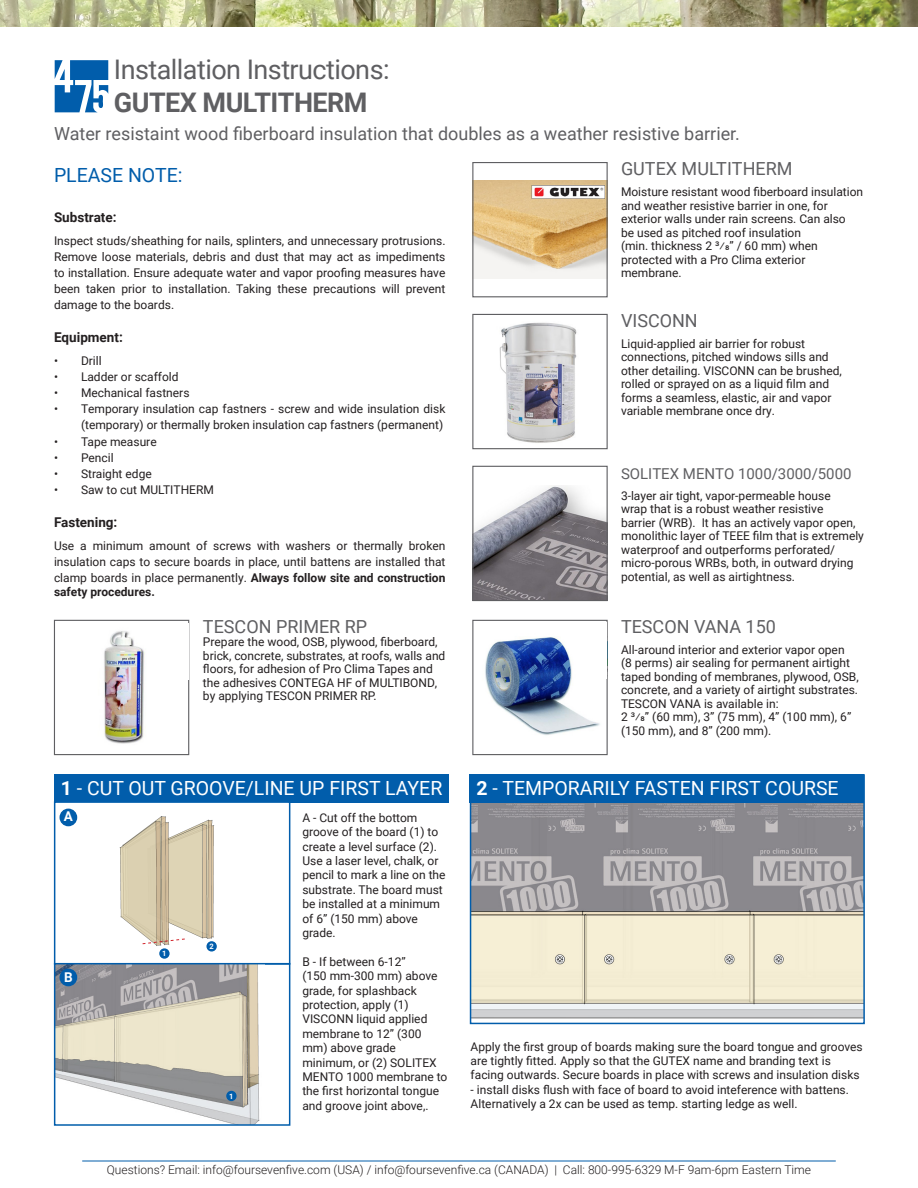
<style>
.page{position:relative;width:918px;height:1188px;background:#fff}
.page>*{position:absolute;margin:0;border:0;box-sizing:border-box;transform-origin:0 0}
.t1{font:27px "Roboto";letter-spacing:-.02em;color:#5f5f62}
.t2{font:700 27px "Roboto";letter-spacing:-.02em;color:#5f5f62}
.t3{font:19.5px "Roboto";color:#fff}
.t4{font:19.5px "Roboto";color:#015dab}
.t5{font:18px "Roboto";color:#5f5f62}
.t6{font:15px "Roboto";color:#5f5f62}
.t7{font:700 13.5px "Roboto";color:#231f20}
.t8{font:700 13.5px "Roboto";color:#fff}
.t9{font:12px/13.5px "Roboto";color:#231f20}
.t10{font:300 12px "Roboto";color:#231f20}
.t11{font:700 12px "Roboto";color:#231f20}
.t12{font:700 7.5px "Roboto";color:#fff}
.s1{font-weight:700}
</style>
<div class="page">
<img style="left:473px;top:803px;width:389px;height:216px">
<div style="left:470px;top:774px;width:395px;height:250px;border:2px solid #015dab"></div>
<div style="left:54px;top:774px;width:394px;height:29px;background:#015dab"></div>
<div style="left:470px;top:774px;width:394px;height:29px;background:#015dab"></div>
<img style="left:59px;top:808px;width:157px;height:150px">
<div style="left:54px;top:801px;width:236px;height:164px;border:2px solid #015dab"></div>
<img style="left:57px;top:966px;width:203px;height:157px">
<div style="left:54px;top:963px;width:236px;height:163px;border:2px solid #015dab"></div>
<div style="left:60px;top:809px;width:16px;height:17px;background:#015dab;border-radius:50%"></div>
<div style="left:60px;top:809px;width:17px;height:17px;border:2px solid #015dab;border-radius:50%"></div>
<div style="left:60px;top:969px;width:16px;height:17px;background:#015dab;border-radius:50%"></div>
<div style="left:60px;top:969px;width:17px;height:17px;border:2px solid #015dab;border-radius:50%"></div>
<svg style="left:142px;top:938px;width:44px;height:7px"></svg>
<div style="left:160px;top:949px;width:9px;height:9px;background:#015dab;border-radius:50%"></div>
<div style="left:159px;top:948px;width:11px;height:11px;border:2px solid #015dab;border-radius:50%"></div>
<div style="left:207px;top:942px;width:9px;height:9px;background:#015dab;border-radius:50%"></div>
<div style="left:206px;top:941px;width:11px;height:11px;border:2px solid #015dab;border-radius:50%"></div>
<div style="left:227px;top:1092px;width:9px;height:8px;background:#015dab;border-radius:50%"></div>
<div style="left:226px;top:1091px;width:11px;height:10px;border:2px solid #015dab;border-radius:50%"></div>
<img style="left:499px;top:322px;width:78px;height:121px">
<div style="left:472px;top:314px;width:136px;height:135px;border:1px solid #5f5f62"></div>
<img style="left:474px;top:180px;width:132px;height:98px">
<div style="left:472px;top:162px;width:136px;height:135px;border:1px solid #5f5f62"></div>
<img style="left:474px;top:486px;width:132px;height:113px">
<div style="left:472px;top:466px;width:136px;height:135px;border:1px solid #5f5f62"></div>
<img style="left:485px;top:637px;width:115px;height:98px">
<div style="left:472px;top:620px;width:136px;height:135px;border:1px solid #5f5f62"></div>
<img style="left:104px;top:631px;width:41px;height:113px">
<div style="left:54px;top:620px;width:135px;height:135px;border:1px solid #5f5f62"></div>
<div style="left:583px;top:622px;width:24px;height:57px;background:#fff"></div>
<div style="left:164px;top:623px;width:24px;height:57px;background:#fff"></div>
<hr style="left:82px;top:1161px;width:754px;height:1px;background:#015dab">
<img style="left:0;top:0;width:918px;height:27px">
<svg style="left:54px;top:60px;width:55px;height:53px"></svg>
<svg style="left:55px;top:60px;width:53px;height:52px"></svg>
<p class="t1" style="left:114px;top:51px;width:277px">Installation Instructions:</p>
<p class="t2" style="left:114px;top:83px;width:255px">GUTEX MULTITHERM</p>
<p class="t5" style="left:54px;top:121px;width:687px">Water resistaint wood fiberboard insulation that doubles as a weather resistive barrier.</p>
<p class="t4" style="left:54px;top:162px;width:130px">PLEASE NOTE:</p>
<p class="t7" style="left:54px;top:207px;width:64px">Substrate:</p>
<p class="t9" style="left:54px;top:232px;width:393px;line-height:16.2px;text-align:justify">Inspect studs/sheathing for nails, splinters, and unnecessary protrusions.<br>Remove loose materials, debris and dust that may act as impediments to installation. Ensure adequate water and vapor proofing measures have been taken prior to installation. Taking these precautions will prevent damage to the boards.</p>
<p class="t7" style="left:54px;top:327px;width:70px">Equipment:</p>
<p class="t9" style="left:54px;top:353px;width:49px">• Drill</p>
<p class="t9" style="left:54px;top:369px;width:126px">• Ladder or scaffold</p>
<p class="t9" style="left:54px;top:386px;width:137px">• Mechanical fastners</p>
<p class="t9" style="left:54px;top:400px;width:393px;line-height:16.2px;text-align:right">• Temporary insulation cap fastners - screw and wide insulation disk (temporary) or thermally broken insulation cap fastners (permanent)</p>
<p class="t9" style="left:54px;top:434px;width:104px">• Tape measure</p>
<p class="t9" style="left:54px;top:450px;width:61px">• Pencil</p>
<p class="t9" style="left:54px;top:467px;width:99px">• Straight edge</p>
<p class="t9" style="left:54px;top:483px;width:161px">• Saw to cut MULTITHERM</p>
<p class="t7" style="left:54px;top:512px;width:65px">Fastening:</p>
<p class="t9" style="left:54px;top:537px;width:393px;line-height:16.2px;text-align:justify">Use a minimum amount of screws with washers or thermally broken insulation caps to secure boards in place, until battens are installed that clamp boards in place permanently. <span class="s1">Always follow site and construction</span></p>
<p class="t11" style="left:54px;top:584px;width:102px">safety procedures.</p>
<p class="t5" style="left:203px;top:614px;width:166px">TESCON PRIMER RP</p>
<p class="t9" style="left:203px;top:635px;width:244px">Prepare the wood, OSB, plywood, fiberboard, brick, concrete, substrates, at roofs, walls and floors, for adhesion of Pro Clima Tapes and the adhesives CONTEGA HF of MULTIBOND, by applying TESCON PRIMER RP.</p>
<p class="t5" style="left:621px;top:156px;width:173px">GUTEX MULTITHERM</p>
<p class="t9" style="left:621px;top:185px;width:244px">Moisture resistant wood fiberboard insulation and weather resistive barrier in one, for exterior walls under rain screens. Can also</p>
<p class="t9" style="left:621px;top:225px;width:182px">be used as pitched roof insulation</p>
<p class="t9" style="left:621px;top:239px;width:198px">(min. thickness 2 3/8” / 60 mm) when protected with a Pro Clima exterior membrane.</p>
<p class="t5" style="left:621px;top:308px;width:78px">VISCONN</p>
<p class="t9" style="left:621px;top:336px;width:222px">Liquid-applied air barrier for robust connections, pitched windows sills and other detailing. VISCONN can be brushed, rolled or sprayed on as a liquid film and forms a seamless, elastic, air and vapor variable membrane once dry.</p>
<p class="t6" style="left:621px;top:463px;width:232px">SOLITEX MENTO 1000/3000/5000</p>
<p class="t9" style="left:621px;top:488px;width:245px">3-layer air tight, vapor-permeable house<br>wrap that is a robust weather resistive<br>barrier (WRB). It has an actively vapor open, monolithic layer of TEEE film that is extremely waterproof and outperforms perforated/ micro-porous WRBs, both, in outward drying potential, as well as airtightness.</p>
<p class="t5" style="left:621px;top:614px;width:156px">TESCON VANA 150</p>
<p class="t9" style="left:621px;top:642px;width:239px">All-around interior and exterior vapor open<br>(8 perms) air sealing for permanent airtight taped bonding of membranes, plywood, OSB, concrete, and a variety of airtight substrates.<br>TESCON VANA is available in:</p>
<p class="t9" style="left:621px;top:710px;width:232px">2 3/8” (60 mm), 3” (75 mm), 4” (100 mm), 6” (150 mm), and 8” (200 mm).</p>
<p class="t3" style="left:61px;top:774px;width:383px"><span class="s1">1</span> - CUT OUT GROOVE/LINE UP FIRST LAYER</p>
<p class="t3" style="left:477px;top:774px;width:364px"><span class="s1">2</span> - TEMPORARILY FASTEN FIRST COURSE</p>
<p class="t9" style="left:302px;top:810px;width:145px;line-height:14.4px">A - Cut off the bottom groove of the board (1) to create a level surface (2).<br>Use a laser level, chalk, or pencil to mark a line on the substrate. The board must be installed at a minimum of 6” (150 mm) above grade.</p>
<p class="t9" style="left:302px;top:954px;width:105px">B - If between 6-12”</p>
<p class="t9" style="left:302px;top:968px;width:147px;line-height:14.4px">(150 mm-300 mm) above grade, for splashback protection, apply (1)<br>VISCONN liquid applied membrane to 12” (300 mm) above grade minimum, or (2) SOLITEX<br>MENTO 1000 membrane to the first horizontal tongue and groove joint above,.</p>
<p class="t8" style="left:64px;top:807px;width:11px">A</p>
<p class="t12" style="left:209px;top:941px;width:6px">2</p>
<p class="t12" style="left:162px;top:948px;width:6px">1</p>
<p class="t8" style="left:64px;top:968px;width:10px">B</p>
<p class="t9" style="left:471px;top:1039px;width:394px;line-height:14.4px">Apply the first group of boards making sure the board tongue and grooves are tightly fitted. Apply so that the GUTEX name and branding text is facing outwards. Secure boards in place with screws and insulation disks</p>
<p class="t9" style="left:471px;top:1082px;width:380px;line-height:14.4px">- install disks flush with face of board to avoid inteference with battens.<br>Alternatively a 2x can be used as temp. starting ledge as well.</p>
<p class="t12" style="left:229px;top:1091px;width:6px">1</p>
<p class="t10" style="left:107px;top:1161px;width:706px">Questions? Email: info@foursevenfive.com (USA) / info@foursevenfive.ca (CANADA) | Call: 800-995-6329 M-F 9am-6pm Eastern Time</p>
</div>
